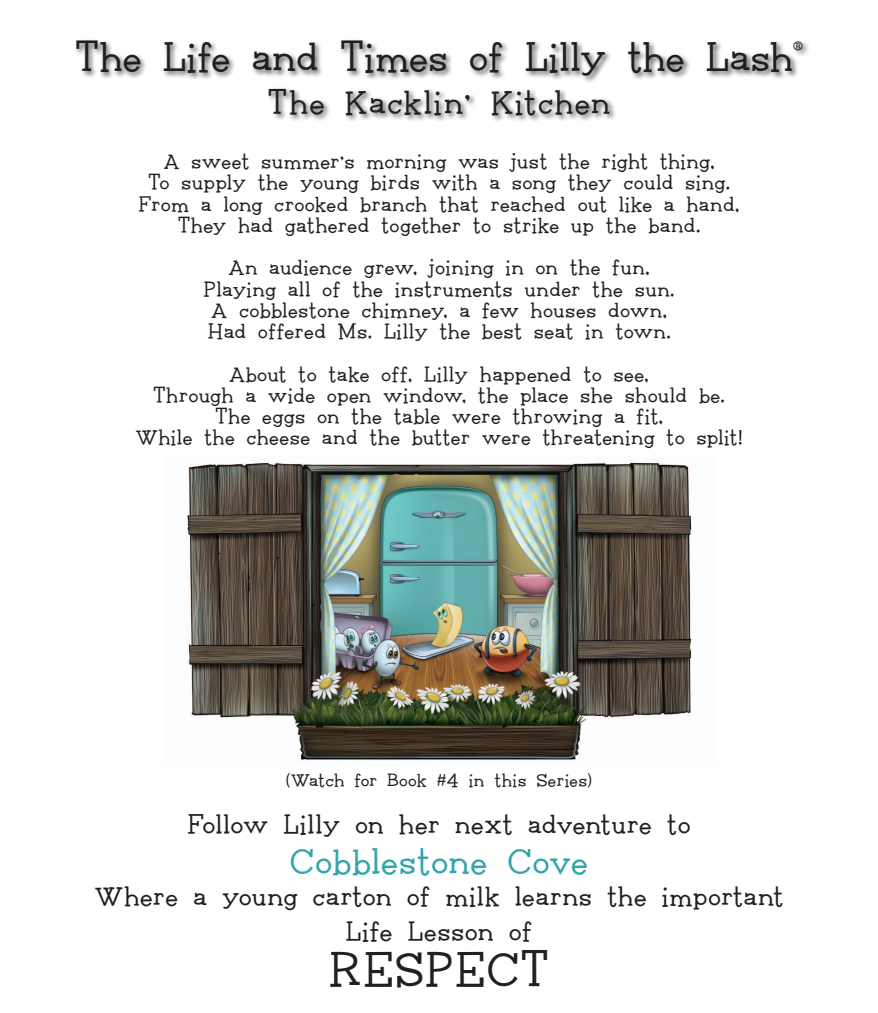
<style>
.page{position:relative;width:878px;height:1013px;background:#fff}
.page>*{position:absolute;margin:0;border:0;box-sizing:border-box;transform-origin:0 0}
.t1{font:40px "Plumbsky Fat";letter-spacing:.025em;color:#231f20}
.t2{font:33.75px "Plumbsky Fat";color:#231f20}
.t3{font:30px "Plumbsky Fat";letter-spacing:.02em;color:#34a5ab}
.t4{font:27.5px "Plumbsky Fat";letter-spacing:.05em;color:#231f20}
.t5{font:22.5px "Plumbsky Fat";letter-spacing:.025em;color:#231f20}
.t6{font:17.5px "Plumbsky Fat";letter-spacing:.025em;color:#231f20}
.t7{font:15px "Plumbsky Fat";letter-spacing:.025em;color:#231f20}
.t8{font:11.25px "Plumbsky Fat";color:#231f20}
</style>
<div class="page">
<div style="left:74px;top:39px;width:735px;height:84px;background:#231f20;opacity:.75"></div>
<img style="left:187px;top:460px;width:505px;height:301px">
<p class="t2" style="left:75px;top:34px;width:719px">The Life and Times of Lilly the Lash</p>
<p class="t8" style="left:793px;top:38px;width:11px">®</p>
<p class="t4" style="left:268px;top:83px;width:344px">The Kacklin’ Kitchen</p>
<p class="t6" style="left:163px;top:149px;width:552px">A sweet summer’s morning was just the right thing,</p>
<p class="t6" style="left:148px;top:170px;width:583px">To supply the young birds with a song they could sing.</p>
<p class="t6" style="left:138px;top:192px;width:602px">From a long crooked branch that reached out like a hand,</p>
<p class="t6" style="left:178px;top:213px;width:524px">They had gathered together to strike up the band.</p>
<p class="t6" style="left:228px;top:255px;width:422px">An audience grew, joining in on the fun,</p>
<p class="t6" style="left:203px;top:277px;width:472px">Playing all of the instruments under the sun.</p>
<p class="t6" style="left:211px;top:298px;width:457px">A cobblestone chimney, a few houses down,</p>
<p class="t6" style="left:207px;top:319px;width:464px">Had offered Ms. Lilly the best seat in town.</p>
<p class="t6" style="left:229px;top:362px;width:421px">About to take off, Lilly happened to see,</p>
<p class="t6" style="left:153px;top:383px;width:573px">Through a wide open window, the place she should be.</p>
<p class="t6" style="left:215px;top:404px;width:449px">The eggs on the table were throwing a fit,</p>
<p class="t6" style="left:135px;top:425px;width:608px">While the cheese and the butter were threatening to split!</p>
<p class="t7" style="left:286px;top:769px;width:307px">(Watch for Book #4 in this Series)</p>
<p class="t5" style="left:187px;top:809px;width:505px">Follow Lilly on her next adventure to</p>
<p class="t3" style="left:290px;top:841px;width:299px">Cobblestone Cove</p>
<p class="t5" style="left:94px;top:880px;width:690px">Where a young carton of milk learns the important</p>
<p class="t5" style="left:345px;top:915px;width:188px">Life Lesson of</p>
<p class="t1" style="left:328px;top:941px;width:222px">RESPECT</p>
</div>
